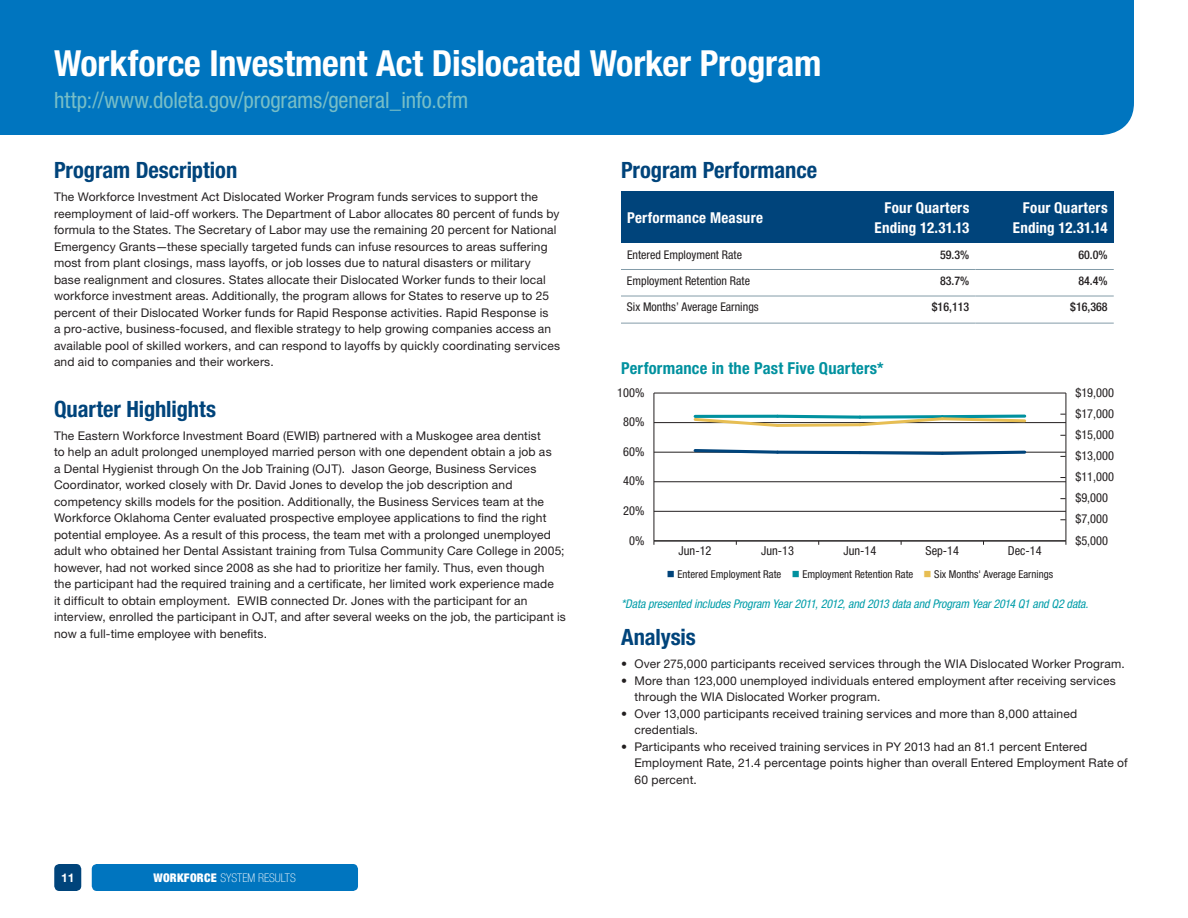
<style>
.page{position:relative;width:1188px;height:918px;background:#fff}
.page>*{position:absolute;margin:0;border:0;box-sizing:border-box;transform-origin:0 0}
.t1{font:700 condensed 36px "Helvetica Neue LT Pro";letter-spacing:-.005em;color:#fff}
.t2{font:700 condensed 22.5px "Helvetica Neue LT Pro";letter-spacing:-.005em;color:#00447b}
.t3{font:condensed 22.5px "Helvetica Neue LT Pro";letter-spacing:-.005em;color:#77bec7}
.t4{font:700 condensed 16.5px "Helvetica Neue LT Pro";letter-spacing:.015em;color:#00919f}
.t5{font:700 condensed 15px/19.5px "Helvetica Neue LT Pro";letter-spacing:.015em;color:#fff;text-align:right}
.t6{font:condensed 12.3px/21.1px "Helvetica Neue LT Pro";color:#231f20}
.t7{font:12px/16.5px "Helvetica Neue LT Pro";letter-spacing:.015em;color:#231f20}
.t8{font:italic condensed 12px "Helvetica Neue LT Pro";letter-spacing:-.005em;color:#009da9}
.t9{font:condensed 12px "Helvetica Neue LT Pro";color:#231f20}
.t10{font:500 condensed 12px "Helvetica Neue LT Pro";color:#231f20}
.t11{font:100 condensed 12px "Helvetica Neue LT Pro";color:#fff}
.t12{font:700 12px "Helvetica Neue LT Pro";color:#fff}
.t13{font:condensed 10.8px "Helvetica Neue LT Pro";color:#231f20}
.s1{font-weight:900}
.s2{color:#00447b}
.s3{color:#00919f}
.s4{color:#e7be53}
</style>
<div class="page">
<div style="left:0;top:0;width:1134px;height:135px;background:#0075bf"></div>
<div style="left:92px;top:864px;width:266px;height:27px;background:#0075bf;border-radius:5px"></div>
<div style="left:54px;top:864px;width:27px;height:27px;background:#00447b;border-radius:5px"></div>
<hr style="left:621px;top:269px;width:216px;height:1px;background:#839ca9">
<hr style="left:837px;top:269px;width:138px;height:1px;background:#839ca9">
<hr style="left:975px;top:269px;width:139px;height:1px;background:#839ca9">
<hr style="left:621px;top:323px;width:216px;height:1px;background:#839ca9">
<hr style="left:837px;top:323px;width:138px;height:1px;background:#839ca9">
<hr style="left:975px;top:323px;width:139px;height:1px;background:#839ca9">
<hr style="left:621px;top:296px;width:216px;height:1px;background:#839ca9">
<hr style="left:837px;top:296px;width:138px;height:1px;background:#839ca9">
<hr style="left:975px;top:296px;width:139px;height:1px;background:#839ca9">
<hr style="left:654px;top:393px;width:1px;height:148px;background:#231f20">
<hr style="left:654px;top:541px;width:412px;height:1px;background:#231f20">
<hr style="left:654px;top:511px;width:412px;height:1px;background:#231f20">
<hr style="left:654px;top:481px;width:412px;height:1px;background:#231f20">
<hr style="left:654px;top:452px;width:412px;height:1px;background:#231f20">
<hr style="left:654px;top:422px;width:412px;height:1px;background:#231f20">
<hr style="left:654px;top:393px;width:412px;height:1px;background:#231f20">
<svg style="left:692px;top:449px;width:89px;height:5px"></svg>
<hr style="left:778px;top:451px;width:82px;height:3px;background:#00447b">
<svg style="left:857px;top:450px;width:171px;height:5px"></svg>
<hr style="left:1066px;top:393px;width:1px;height:148px;background:#231f20">
<svg style="left:692px;top:414px;width:336px;height:13px"></svg>
<div style="left:621px;top:192px;width:216px;height:51px;background:#00447b"></div>
<div style="left:837px;top:192px;width:138px;height:51px;background:#00447b"></div>
<div style="left:975px;top:192px;width:139px;height:51px;background:#00447b"></div>
<h2 class="t1" style="left:54px;top:41px;width:769px">Workforce Investment Act Dislocated Worker Program</h2>
<p class="t3" style="left:54px;top:87px;width:416px">http://www.doleta.gov/programs/general_info.cfm</p>
<h3 class="t2" style="left:54px;top:156px;width:185px">Program Description</h3>
<p class="t7" style="left:54px;top:189px;width:508px">The Workforce Investment Act Dislocated Worker Program funds services to support the reemployment of laid-off workers. The Department of Labor allocates 80 percent of funds by formula to the States. The Secretary of Labor may use the remaining 20 percent for National Emergency Grants—these specially targeted funds can infuse resources to areas suffering most from plant closings, mass layoffs, or job losses due to natural disasters or military base realignment and closures. States allocate their Dislocated Worker funds to their local workforce investment areas. Additionally, the program allows for States to reserve up to 25 percent of their Dislocated Worker funds for Rapid Response activities. Rapid Response is<br>a pro-active, business-focused, and flexible strategy to help growing companies access an available pool of skilled workers, and can respond to layoffs by quickly coordinating services and aid to companies and their workers.</p>
<h3 class="t2" style="left:54px;top:395px;width:164px">Quarter Highlights</h3>
<p class="t7" style="left:54px;top:427px;width:513px">The Eastern Workforce Investment Board (EWIB) partnered with a Muskogee area dentist<br>to help an adult prolonged unemployed married person with one dependent obtain a job as<br>a Dental Hygienist through On the Job Training (OJT). Jason George, Business Services Coordinator, worked closely with Dr. David Jones to develop the job description and competency skills models for the position. Additionally, the Business Services team at the Workforce Oklahoma Center evaluated prospective employee applications to find the right potential employee. As a result of this process, the team met with a prolonged unemployed adult who obtained her Dental Assistant training from Tulsa Community Care College in 2005; however, had not worked since 2008 as she had to prioritize her family. Thus, even though<br>the participant had the required training and a certificate, her limited work experience made<br>it difficult to obtain employment. EWIB connected Dr. Jones with the participant for an interview, enrolled the participant in OJT, and after several weeks on the job, the participant is now a full-time employee with benefits.</p>
<p class="t12" style="left:61px;top:870px;width:15px">11</p>
<p class="t11" style="left:153px;top:871px;width:144px"><span class="s1">WORKFORCE</span> SYSTEM RESULTS</p>
<h3 class="t2" style="left:621px;top:156px;width:198px">Program Performance</h3>
<p class="t5" style="left:627px;top:208px;width:137px">Performance Measure</p>
<p class="t5" style="left:875px;top:198px;width:96px">Four Quarters<br>Ending 12.31.13</p>
<p class="t5" style="left:1013px;top:198px;width:96px">Four Quarters<br>Ending 12.31.14</p>
<p class="t9" style="left:627px;top:248px;width:117px">Entered Employment Rate</p>
<p class="t10" style="left:940px;top:247px;width:31px">59.3%</p>
<p class="t10" style="left:1078px;top:247px;width:31px">60.0%</p>
<p class="t9" style="left:627px;top:274px;width:125px">Employment Retention Rate</p>
<p class="t10" style="left:940px;top:273px;width:31px">83.7%</p>
<p class="t10" style="left:1078px;top:273px;width:31px">84.4%</p>
<p class="t9" style="left:627px;top:300px;width:133px">Six Months’ Average Earnings</p>
<p class="t10" style="left:932px;top:300px;width:39px">$16,113</p>
<p class="t10" style="left:1070px;top:300px;width:39px">$16,368</p>
<p class="t4" style="left:621px;top:358px;width:264px">Performance in the Past Five Quarters*</p>
<p class="t6" style="left:617px;top:382px;width:29px">100%</p>
<p class="t6" style="left:623px;top:411px;width:23px">80%</p>
<p class="t6" style="left:623px;top:441px;width:23px">60%</p>
<p class="t6" style="left:623px;top:470px;width:23px">40%</p>
<p class="t6" style="left:623px;top:500px;width:23px">20%</p>
<p class="t6" style="left:629px;top:530px;width:17px">0%</p>
<p class="t6" style="left:679px;top:540px;width:34px">Jun-12</p>
<p class="t6" style="left:761px;top:540px;width:34px">Jun-13</p>
<p class="t6" style="left:843px;top:540px;width:34px">Jun-14</p>
<p class="t6" style="left:926px;top:540px;width:35px">Sep-14</p>
<p class="t6" style="left:1008px;top:540px;width:35px">Dec-14</p>
<p class="t13" style="left:667px;top:568px;width:388px"><span class="s2">■</span> Entered Employment Rate <span class="s3">■</span> Employment Retention Rate <span class="s4">■</span> Six Months' Average Earnings</p>
<p class="t6" style="left:1075px;top:382px;width:40px">$19,000 $17,000 $15,000 $13,000 $11,000 $9,000 $7,000 $5,000</p>
<p class="t8" style="left:621px;top:597px;width:469px">*Data presented includes Program Year 2011, 2012, and 2013 data and Program Year 2014 Q1 and Q2 data.</p>
<h3 class="t2" style="left:621px;top:624px;width:76px">Analysis</h3>
<p class="t7" style="left:621px;top:656px;width:505px">• Over 275,000 participants received services through the WIA Dislocated Worker Program.</p>
<p class="t7" style="left:634px;top:672px;width:483px;text-indent:-14px">• More than 123,000 unemployed individuals entered employment after receiving services through the WIA Dislocated Worker program.</p>
<p class="t7" style="left:634px;top:705px;width:444px;text-indent:-14px">• Over 13,000 participants received training services and more than 8,000 attained credentials.</p>
<p class="t7" style="left:634px;top:738px;width:495px;text-indent:-14px">• Participants who received training services in PY 2013 had an 81.1 percent Entered<br>Employment Rate, 21.4 percentage points higher than overall Entered Employment Rate of<br>60 percent.</p>
</div>
